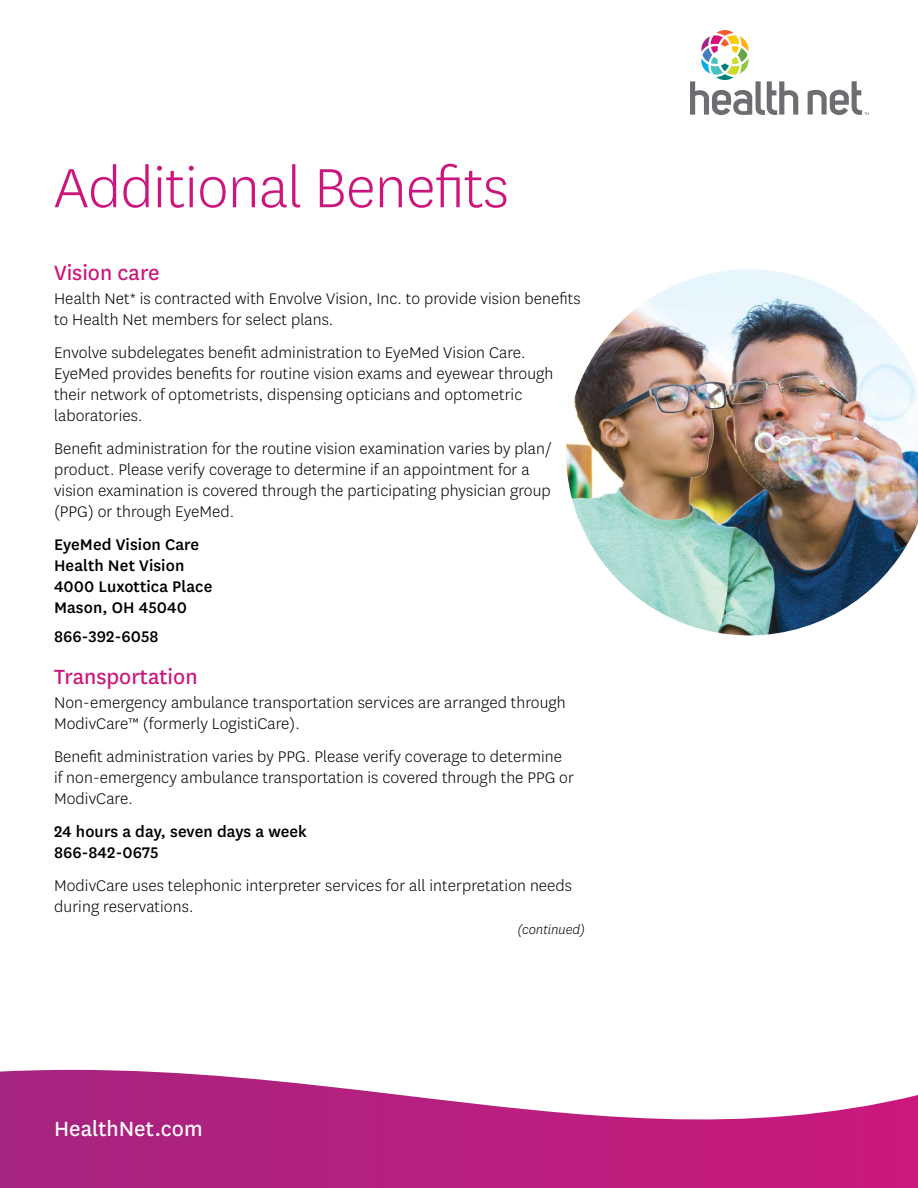
<style>
.page{position:relative;width:918px;height:1188px;background:#fff}
.page>*{position:absolute;margin:0;border:0;box-sizing:border-box;transform-origin:0 0}
.t1{font:300 64.5px "Centene Sans";letter-spacing:-.01em;color:#cb177d}
.t2{font:24px "Centene Sans";color:#cb177d}
.t3{font:24px "Centene Sans";color:#fff}
.t4{font:300 18px/21px "Centene Sans";letter-spacing:.005em;color:#000}
.t5{font:500 18px/21px "Centene Sans";letter-spacing:.005em;color:#000}
.t6{font:italic 300 15px "Centene Sans";color:#000}
</style>
<div class="page">
<svg style="left:690px;top:30px;width:108px;height:85px"></svg>
<svg style="left:808px;top:81px;width:61px;height:34px"></svg>
<svg style="left:0;top:1070px;width:918px;height:118px"></svg>
<img style="left:566px;top:269px;width:352px;height:366px">
<h1 class="t1" style="left:54px;top:147px;width:456px">Additional Benefits</h1>
<h2 class="t2" style="left:54px;top:257px;width:107px">Vision care</h2>
<p class="t4" style="left:54px;top:288px;width:528px">Health Net* is contracted with Envolve Vision, Inc. to provide vision benefits to Health Net members for select plans.</p>
<p class="t4" style="left:54px;top:342px;width:501px">Envolve subdelegates benefit administration to EyeMed Vision Care.<br>EyeMed provides benefits for routine vision exams and eyewear through their network of optometrists, dispensing opticians and optometric laboratories.</p>
<p class="t4" style="left:54px;top:438px;width:499px">Benefit administration for the routine vision examination varies by plan/ product. Please verify coverage to determine if an appointment for a vision examination is covered through the participating physician group (PPG) or through EyeMed.</p>
<p class="t5" style="left:54px;top:533px;width:160px">EyeMed Vision Care<br>Health Net Vision<br>4000 Luxottica Place<br>Mason, OH 45040</p>
<p class="t5" style="left:54px;top:625px;width:106px">866-392-6058</p>
<h3 class="t2" style="left:54px;top:660px;width:145px">Transportation</h3>
<p class="t4" style="left:54px;top:691px;width:513px">Non-emergency ambulance transportation services are arranged through<br>ModivCare™ (formerly LogistiCare).</p>
<p class="t4" style="left:54px;top:745px;width:522px">Benefit administration varies by PPG. Please verify coverage to determine if non-emergency ambulance transportation is covered through the PPG or<br>ModivCare.</p>
<p class="t5" style="left:54px;top:820px;width:255px">24 hours a day, seven days a week<br>866-842-0675</p>
<p class="t4" style="left:54px;top:874px;width:520px">ModivCare uses telephonic interpreter services for all interpretation needs during reservations.</p>
<p class="t3" style="left:54px;top:1113px;width:150px">HealthNet.com</p>
<p class="t6" style="left:517px;top:921px;width:69px">(continued)</p>
</div>
